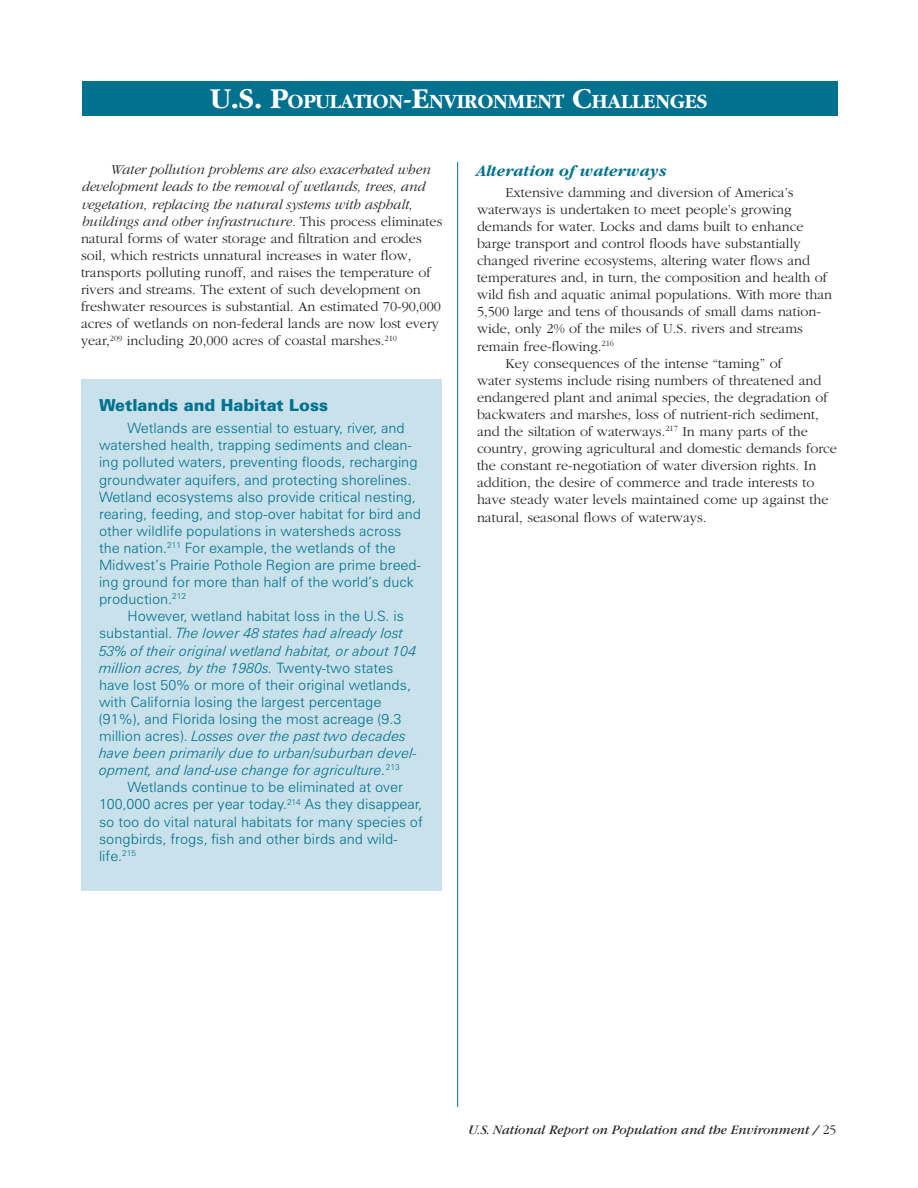
<style>
.page{position:relative;width:918px;height:1188px;background:#fff}
.page>*{position:absolute;margin:0;border:0;box-sizing:border-box;transform-origin:0 0}
.t1{font:700 21px "Garamond";color:#fff}
.t2{font:900 16.5px "Zurich BT";color:#00718e}
.t3{font:italic 700 16.5px "Garamond";color:#00718e}
.t4{font:300 14.25px/17.1px "Garamond";color:#231f20}
.t5{font:300 14.25px/17.1px "Zurich BT";color:#00718e}
.t6{font:italic 300 14.25px/17.1px "Zurich BT";color:#00718e}
.t7{font:italic 13.5px "Garamond";color:#231f20}
.s1{font-size:30px}
.s2{font-style:italic}
.s3{font-style:normal}
.s4{font-weight:300;font-style:normal}
</style>
<div class="page">
<div style="left:81px;top:380px;width:360px;height:511px;background:#c9e1ea"></div>
<div style="left:83px;top:81px;width:755px;height:35px;background:#00718e"></div>
<hr style="left:457px;top:162px;width:1px;height:945px;background:#00718e">
<h1 class="t1" style="left:210px;top:93px;width:499px"><span class="s1">U.S. P</span>OPULATION<span class="s1">-E</span>NVIRONMENT <span class="s1">C</span>HALLENGES</h1>
<p class="t4" style="left:81px;top:162px;width:363px;text-indent:28px"><span class="s2">Water pollution problems are also exacerbated when development leads to the removal of wetlands, trees, and vegetation, replacing the natural systems with asphalt, buildings and other infrastructure.</span> This process eliminates natural forms of water storage and filtration and erodes soil, which restricts unnatural increases in water flow, transports polluting runoff, and raises the temperature of rivers and streams. The extent of such development on freshwater resources is substantial. An estimated 70-90,000 acres of wetlands on non-federal lands are now lost every year,<sup>209</sup> including 20,000 acres of coastal marshes.<sup>210</sup></p>
<p class="t2" style="left:99px;top:399px;width:231px">Wetlands and Habitat Loss</p>
<p class="t5" style="left:99px;top:421px;width:324px;text-indent:29px">Wetlands are essential to estuary, river, and watershed health, trapping sediments and clean&shy;ing polluted waters, preventing floods, recharging groundwater aquifers, and protecting shorelines.<br>Wetland ecosystems also provide critical nesting, rearing, feeding, and stop-over habitat for bird and other wildlife populations in watersheds across the nation.<sup>211</sup> For example, the wetlands of the Midwest’s Prairie Pothole Region are prime breed&shy;ing ground for more than half of the world’s duck production.<sup>212</sup></p>
<p class="t6" style="left:99px;top:609px;width:320px;text-indent:28px"><span class="s3">However, wetland habitat loss in the U.S. is substantial.</span> The lower 48 states had already lost 53% of their original wetland habitat, or about 104 million acres, by the 1980s. <span class="s3">Twenty-two states have lost 50% or more of their original wetlands, with California losing the largest percentage (91%), and Florida losing the most acreage (9.3 million acres).</span> Losses over the past two decades have been primarily due to urban/suburban devel&shy;opment, and land-use change for agriculture.<sup>213</sup></p>
<p class="t5" style="left:99px;top:780px;width:325px;text-indent:29px">Wetlands continue to be eliminated at over 100,000 acres per year today.<sup>214</sup> As they disappear, so too do vital natural habitats for many species of songbirds, frogs, fish and other birds and wild&shy;life.<sup>215</sup></p>
<p class="t3" style="left:477px;top:165px;width:193px">Alteration of waterways</p>
<p class="t4" style="left:506px;top:185px;width:290px">Extensive damming and diversion of America’s</p>
<p class="t4" style="left:477px;top:202px;width:316px">waterways is undertaken to meet people’s growing</p>
<p class="t4" style="left:477px;top:219px;width:328px">demands for water. Locks and dams built to enhance</p>
<p class="t4" style="left:477px;top:236px;width:325px">barge transport and control floods have substantially</p>
<p class="t4" style="left:477px;top:253px;width:335px">changed riverine ecosystems, altering water flows and</p>
<p class="t4" style="left:477px;top:270px;width:352px">temperatures and, in turn, the composition and health of</p>
<p class="t4" style="left:477px;top:287px;width:357px">wild fish and aquatic animal populations. With more than</p>
<p class="t4" style="left:477px;top:304px;width:346px">5,500 large and tens of thousands of small dams nation-</p>
<p class="t4" style="left:477px;top:321px;width:327px">wide, only 2% of the miles of U.S. rivers and streams</p>
<p class="t4" style="left:477px;top:339px;width:139px">remain free-flowing.<sup>216</sup></p>
<p class="t4" style="left:506px;top:356px;width:278px">Key consequences of the intense “taming” of</p>
<p class="t4" style="left:477px;top:373px;width:346px">water systems include rising numbers of threatened and</p>
<p class="t4" style="left:477px;top:390px;width:352px">endangered plant and animal species, the degradation of</p>
<p class="t4" style="left:477px;top:407px;width:343px">backwaters and marshes, loss of nutrient-rich sediment,</p>
<p class="t4" style="left:477px;top:424px;width:332px">and the siltation of waterways.<sup>217</sup> In many parts of the</p>
<p class="t4" style="left:477px;top:441px;width:361px">country, growing agricultural and domestic demands force</p>
<p class="t4" style="left:477px;top:458px;width:341px">the constant re-negotiation of water diversion rights. In</p>
<p class="t4" style="left:477px;top:475px;width:339px">addition, the desire of commerce and trade interests to</p>
<p class="t4" style="left:477px;top:492px;width:353px">have steady water levels maintained come up against the</p>
<p class="t4" style="left:477px;top:510px;width:231px">natural, seasonal flows of waterways.</p>
<p class="t7" style="left:468px;top:1125px;width:370px">U.S. National Report on Population and the Environment / <span class="s4">25</span></p>
</div>
